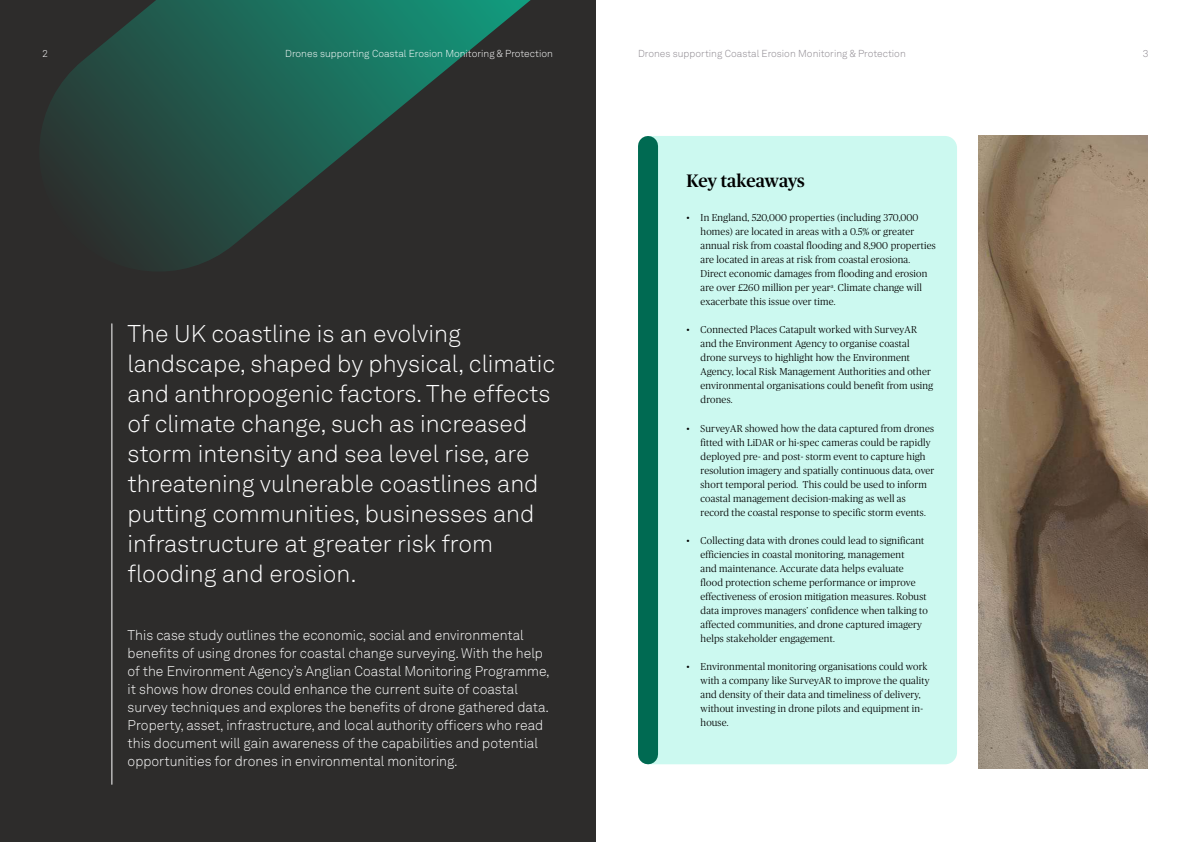
<style>
.page{position:relative;width:1191px;height:842px;background:#fff}
.page>*{position:absolute;margin:0;border:0;box-sizing:border-box;transform-origin:0 0}
.t1{font:300 24px/30px "Akkurat LL";color:#fff}
.t2{font:500 18px "Publico Headline";letter-spacing:-.005em;color:#000}
.t3{font:300 14px/18px "Akkurat LL";color:#fff}
.t4{font:300 10px/14px "Publico";letter-spacing:.02em;color:#000}
.t5{font:300 10px "Akkurat LL";color:#fff}
.t6{font:300 10px "Akkurat LL";color:#8c878e}
</style>
<div class="page">
<div style="left:0;top:0;width:595px;height:842px;background:#2d2c2b"></div>
<hr style="left:112px;top:324px;width:1px;height:460px;background:#fff">
<svg style="left:42px;top:0;width:605px;height:286px"></svg>
<div style="left:638px;top:136px;width:319px;height:628px;background:#ccf9f0;border-radius:12px"></div>
<div style="left:638px;top:146px;width:20px;height:608px;background:#006a52"></div>
<img style="left:978px;top:136px;width:169px;height:632px">
<p class="t5" style="left:43px;top:49px;width:7px">2</p>
<p class="t6" style="left:638px;top:49px;width:269px">Drones supporting Coastal Erosion Monitoring &amp; Protection</p>
<p class="t6" style="left:1142px;top:49px;width:7px">3</p>
<p class="t5" style="left:285px;top:49px;width:269px">Drones supporting Coastal Erosion Monitoring &amp; Protection</p>
<p class="t1" style="left:128px;top:320px;width:429px">The UK coastline is an evolving landscape, shaped by physical, climatic and anthropogenic factors. The effects of climate change, such as increased storm intensity and sea level rise, are threatening vulnerable coastlines and putting communities, businesses and infrastructure at greater risk from flooding and erosion.</p>
<p class="t3" style="left:128px;top:627px;width:423px">This case study outlines the economic, social and environmental benefits of using drones for coastal change surveying. With the help of the Environment Agency’s Anglian Coastal Monitoring Programme, it shows how drones could enhance the current suite of coastal survey techniques and explores the benefits of drone gathered data.<br>Property, asset, infrastructure, and local authority officers who read this document will gain awareness of the capabilities and potential opportunities for drones in environmental monitoring.</p>
<h2 class="t2" style="left:686px;top:173px;width:120px">Key takeaways</h2>
<p class="t4" style="left:700px;top:211px;width:237px;text-indent:-14px">• In England, 520,000 properties (including 370,000 homes) are located in areas with a 0.5% or greater annual risk from coastal flooding and 8,900 properties are located in areas at risk from coastal erosiona.<br>Direct economic damages from flooding and erosion are over £260 million per year<sup>a</sup>. Climate change will exacerbate this issue over time.</p>
<p class="t4" style="left:700px;top:324px;width:234px;text-indent:-14px">• Connected Places Catapult worked with SurveyAR and the Environment Agency to organise coastal drone surveys to highlight how the Environment Agency, local Risk Management Authorities and other environmental organisations could benefit from using drones.</p>
<p class="t4" style="left:700px;top:422px;width:235px;text-indent:-14px">• SurveyAR showed how the data captured from drones fitted with LiDAR or hi-spec cameras could be rapidly deployed pre- and post- storm event to capture high resolution imagery and spatially continuous data, over short temporal period. This could be used to inform coastal management decision-making as well as record the coastal response to specific storm events.</p>
<p class="t4" style="left:700px;top:534px;width:229px;text-indent:-14px">• Collecting data with drones could lead to significant efficiencies in coastal monitoring, management<br>and maintenance. Accurate data helps evaluate flood protection scheme performance or improve effectiveness of erosion mitigation measures. Robust data improves managers’ confidence when talking to affected communities, and drone captured imagery helps stakeholder engagement.</p>
<p class="t4" style="left:700px;top:660px;width:231px;text-indent:-14px">• Environmental monitoring organisations could work with a company like SurveyAR to improve the quality and density of their data and timeliness of delivery, without investing in drone pilots and equipment in&shy;house.</p>
</div>
